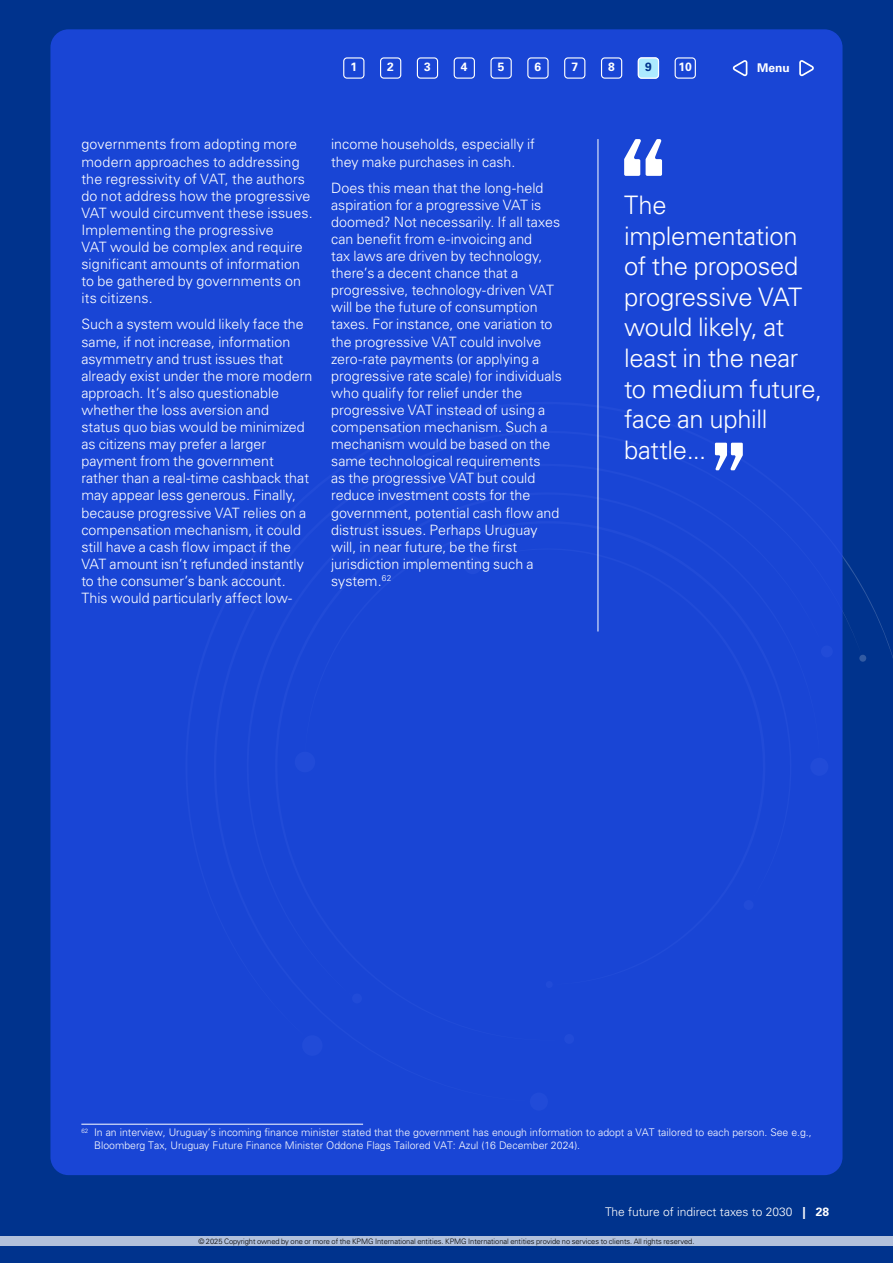
<style>
.page{position:relative;width:893px;height:1263px;background:#00338d}
.page>*{position:absolute;margin:0;border:0;box-sizing:border-box;transform-origin:0 0}
.t1{font:300 25.5px/30.6px "Univers LT Std";letter-spacing:-.01em;color:#fff}
.t2{font:300 14.25px/17.1px "Univers LT Std";color:#fff}
.t3{font:300 12px "Univers LT Std";color:#fff}
.t4{font:700 12px "Univers LT Std";color:#fff}
.t5{font:700 12px "Univers LT Std";color:#00338d}
.t6{font:300 10.5px/12.6px "Univers LT Std";color:#fff}
.t7{font:300 7.5px "Univers LT Std";letter-spacing:-.005em;color:#000}
.s1{font-weight:700}
</style>
<div class="page">
<div style="left:859px;top:655px;width:7px;height:7px;background:#325ba3;border-radius:50%"></div>
<div style="left:50px;top:29px;width:792px;height:1146px;background:#1945d5;border-radius:18px"></div>
<hr style="left:81px;top:1124px;width:282px;height:1px;background:#fff">
<hr style="left:598px;top:139px;width:1px;height:492px;background:#fff">
<svg style="left:624px;top:139px;width:38px;height:37px"></svg>
<svg style="left:715px;top:443px;width:28px;height:27px"></svg>
<div style="left:343px;top:57px;width:21px;height:22px;border:1px solid #fff;border-radius:3px"></div>
<div style="left:490px;top:57px;width:22px;height:22px;border:1px solid #fff;border-radius:3px"></div>
<div style="left:417px;top:57px;width:21px;height:22px;border:1px solid #fff;border-radius:3px"></div>
<div style="left:564px;top:57px;width:21px;height:22px;border:1px solid #fff;border-radius:3px"></div>
<div style="left:380px;top:57px;width:21px;height:22px;border:1px solid #fff;border-radius:3px"></div>
<div style="left:527px;top:57px;width:22px;height:22px;border:1px solid #fff;border-radius:3px"></div>
<div style="left:454px;top:57px;width:21px;height:22px;border:1px solid #fff;border-radius:3px"></div>
<div style="left:601px;top:57px;width:21px;height:22px;border:1px solid #fff;border-radius:3px"></div>
<div style="left:675px;top:57px;width:21px;height:22px;border:1px solid #fff;border-radius:3px"></div>
<svg style="left:733px;top:60px;width:14px;height:16px"></svg>
<svg style="left:799px;top:60px;width:15px;height:16px"></svg>
<div style="left:638px;top:58px;width:20px;height:20px;background:#aceaff;border-radius:3px"></div>
<div style="left:638px;top:57px;width:21px;height:22px;border:1px solid #fff;border-radius:3px"></div>
<div style="left:0;top:1236px;width:893px;height:10px;background:#b2c1dc"></div>
<p class="t4" style="left:350px;top:60px;width:8px">1</p>
<p class="t4" style="left:387px;top:60px;width:8px">2</p>
<p class="t4" style="left:424px;top:60px;width:8px">3</p>
<p class="t4" style="left:461px;top:60px;width:8px">4</p>
<p class="t4" style="left:498px;top:60px;width:8px">5</p>
<p class="t4" style="left:535px;top:60px;width:8px">6</p>
<p class="t4" style="left:571px;top:60px;width:8px">7</p>
<p class="t4" style="left:608px;top:60px;width:8px">8</p>
<p class="t5" style="left:645px;top:60px;width:8px">9</p>
<p class="t4" style="left:679px;top:60px;width:15px">10</p>
<p class="t4" style="left:757px;top:61px;width:34px">Menu</p>
<p class="t2" style="left:81px;top:136px;width:233px">governments from adopting more modern approaches to addressing the regressivity of VAT, the authors do not address how the progressive<br>VAT would circumvent these issues.<br>Implementing the progressive<br>VAT would be complex and require significant amounts of information to be gathered by governments on its citizens.</p>
<p class="t2" style="left:81px;top:316px;width:233px">Such a system would likely face the same, if not increase, information asymmetry and trust issues that already exist under the more modern approach. It’s also questionable whether the loss aversion and<br>status quo bias would be minimized as citizens may prefer a larger payment from the government rather than a real-time cashback that may appear less generous. Finally, because progressive VAT relies on a compensation mechanism, it could still have a cash flow impact if the VAT amount isn’t refunded instantly to the consumer’s bank account.<br>This would particularly affect low-</p>
<p class="t2" style="left:331px;top:136px;width:205px">income households, especially if they make purchases in cash.</p>
<p class="t2" style="left:331px;top:179px;width:232px">Does this mean that the long-held aspiration for a progressive VAT is doomed? Not necessarily. If all taxes can benefit from e-invoicing and<br>tax laws are driven by technology, there’s a decent chance that a progressive, technology-driven VAT will be the future of consumption taxes. For instance, one variation to the progressive VAT could involve zero-rate payments (or applying a progressive rate scale) for individuals who qualify for relief under the progressive VAT instead of using a compensation mechanism. Such a mechanism would be based on the same technological requirements<br>as the progressive VAT but could reduce investment costs for the government, potential cash flow and distrust issues. Perhaps Uruguay will, in near future, be the first jurisdiction implementing such a system.<sup>62</sup></p>
<h1 class="t1" style="left:624px;top:190px;width:200px">The implementation of the proposed progressive VAT would likely, at least in the near to medium future, face an uphill battle...</h1>
<p class="t6" style="left:94px;top:1126px;width:719px;text-indent:-13px"><sup>62</sup> In an interview, Uruguay’s incoming finance minister stated that the government has enough information to adopt a VAT tailored to each person. See e.g.,<br>Bloomberg Tax, Uruguay Future Finance Minister Oddone Flags Tailored VAT: Azul (16 December 2024).</p>
<p class="t3" style="left:605px;top:1205px;width:226px">The future of indirect taxes to 2030 <span class="s1">| 28</span></p>
<p class="t7" style="left:198px;top:1236px;width:498px">© 2025 Copyright owned by one or more of the KPMG International entities. KPMG International entities provide no services to clients. All rights reserved.</p>
</div>
